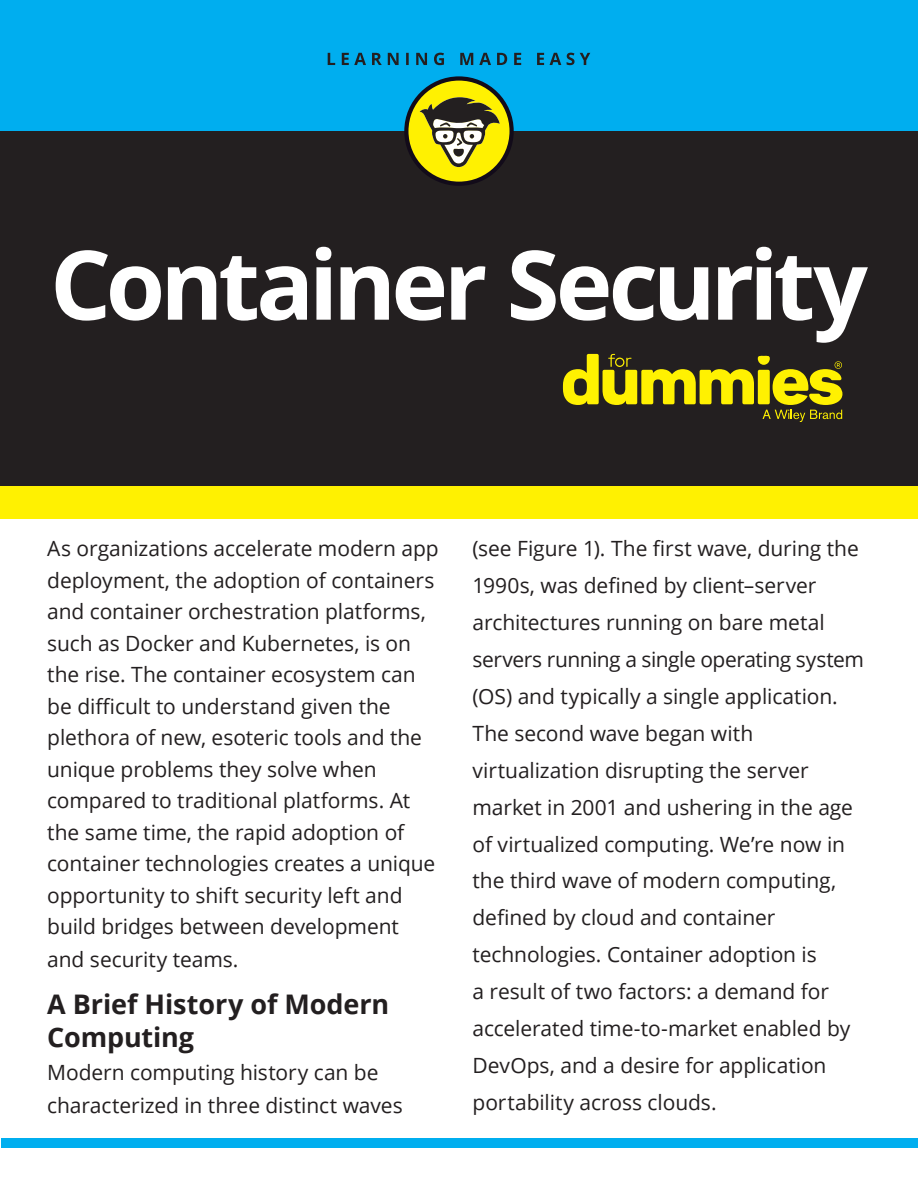
<style>
.page{position:relative;width:918px;height:1188px;background:#fff}
.page>*{position:absolute;margin:0;border:0;box-sizing:border-box;transform-origin:0 0}
.t1{font:700 96px "Open Sans";letter-spacing:-.05em;color:#fff}
.Paragraph_Head{font:700 27px/33px "Open Sans";letter-spacing:-.005em;color:#231f20}
.body{font:21px/36.9px "Open Sans";letter-spacing:-.005em;color:#231f20}
</style>
<div class="page">
<div style="left:0;top:0;width:918px;height:497px;background:#231f20"></div>
<div style="left:0;top:486px;width:918px;height:32px;background:#fff101"></div>
<div style="left:1px;top:1138px;width:917px;height:10px;background:#00aeef"></div>
<svg style="left:563px;top:354px;width:279px;height:68px"></svg>
<div style="left:0;top:0;width:918px;height:130px;background:#00aeef"></div>
<svg style="left:328px;top:53px;width:262px;height:12px"></svg>
<svg style="left:406px;top:78px;width:106px;height:106px;background:#d5c905"></svg>
<div style="left:404px;top:76px;width:110px;height:110px;border:4px solid #120b19;border-radius:50%"></div>
<svg style="left:420px;top:97px;width:80px;height:70px;background:#a9a138"></svg>
<p class="t1" style="left:50px;top:217px;width:819px">Container Security</p>
<p class="body" style="left:47px;top:532px;width:393px;line-height:31.7px">As organizations accelerate modern app deployment, the adoption of containers and container orchestration platforms, such as Docker and Kubernetes, is on the rise. The container ecosystem can be difficult to understand given the plethora of new, esoteric tools and the unique problems they solve when compared to traditional platforms. At the same time, the rapid adoption of container technologies creates a unique opportunity to shift security left and build bridges between development and security teams.</p>
<p class="Paragraph_Head" style="left:47px;top:987px;width:344px">A Brief History of Modern<br>Computing</p>
<p class="body" style="left:47px;top:1055px;width:357px;line-height:33px">Modern computing history can be characterized in three distinct waves</p>
<p class="body" style="left:472px;top:530px;width:393px">(see Figure 1). The first wave, during the 1990s, was defined by client–server architectures running on bare metal servers running a single operating system (OS) and typically a single application.<br>The second wave began with virtualization disrupting the server market in 2001 and ushering in the age of virtualized computing. We’re now in the third wave of modern computing, defined by cloud and container technologies. Container adoption is<br>a result of two factors: a demand for accelerated time-to-market enabled by DevOps, and a desire for application portability across clouds.</p>
</div>
